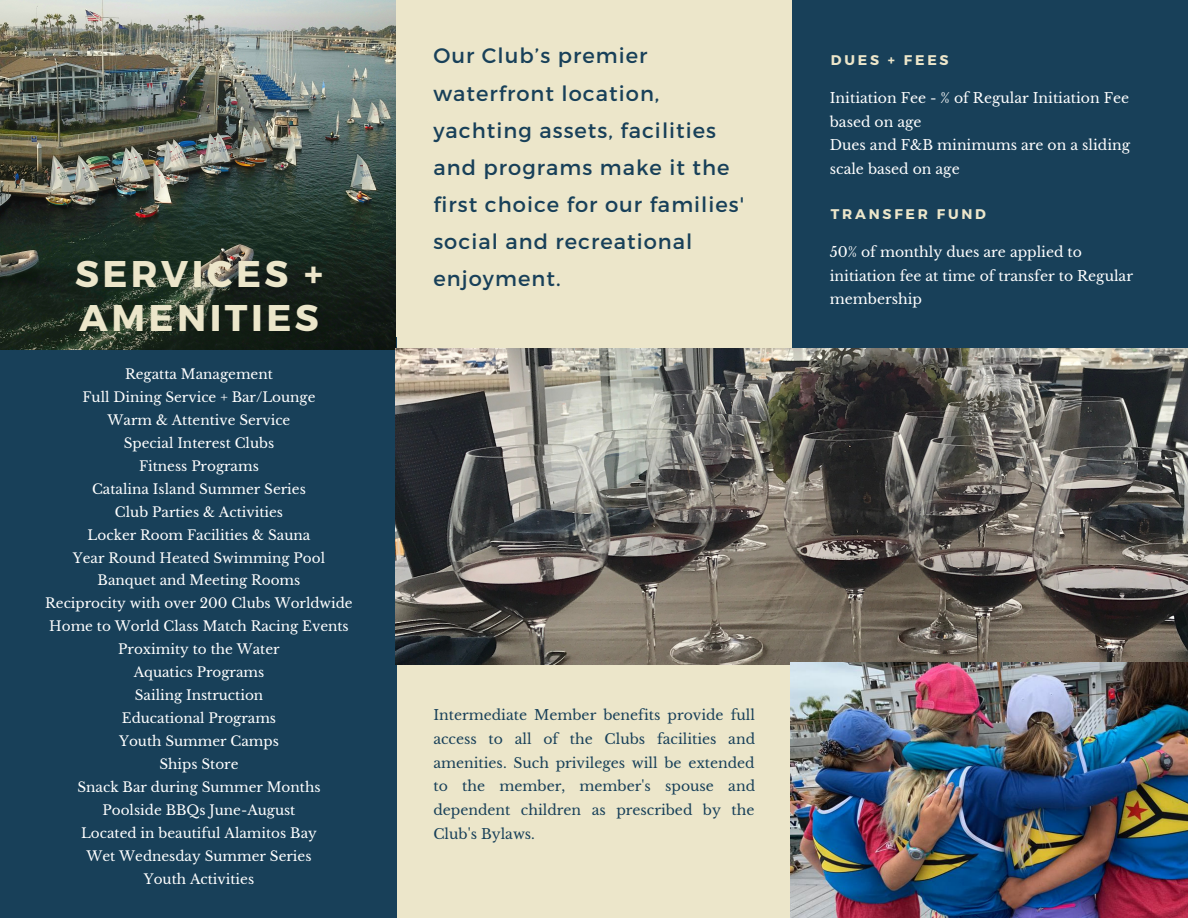
<style>
.page{position:relative;width:1188px;height:918px;background:#ece6ca}
.page>*{position:absolute;margin:0;border:0;box-sizing:border-box;transform-origin:0 0}
.t1{font:700 37.2px/43.8px "Montserrat";letter-spacing:.095em;color:#ece6ca}
.t2{font:21px/37.2px "Montserrat";letter-spacing:.05em;color:#184059}
.t3{font:13.95px/23.7px "Libre Baskerville";color:#184059;text-align:justify}
.t4{font:13.95px/23.7px "Libre Baskerville";color:#fff}
.t5{font:700 13.95px "Montserrat";letter-spacing:.2em;color:#ece6ca}
.t6{font:13.65px/23px "Libre Baskerville";color:#fff;text-align:center}
</style>
<div class="page">
<div style="left:792px;top:0;width:396px;height:366px;background:#184059"></div>
<div style="left:0;top:338px;width:396px;height:580px;background:#184059"></div>
<img style="left:0;top:0;width:396px;height:350px">
<img style="left:396px;top:348px;width:792px;height:316px">
<img style="left:791px;top:663px;width:397px;height:255px">
<h1 class="t1" style="left:75px;top:250px;width:249px">SERVICES +<br>AMENITIES</h1>
<p class="t6" style="left:45px;top:363px;width:309px">Regatta Management<br>Full Dining Service + Bar/Lounge<br>Warm &amp; Attentive Service<br>Special Interest Clubs<br>Fitness Programs<br>Catalina Island Summer Series<br>Club Parties &amp; Activities<br>Locker Room Facilities &amp; Sauna<br>Year Round Heated Swimming Pool<br>Banquet and Meeting Rooms<br>Reciprocity with over 200 Clubs Worldwide<br>Home to World Class Match Racing Events<br>Proximity to the Water<br>Aquatics Programs<br>Sailing Instruction<br>Educational Programs<br>Youth Summer Camps<br>Ships Store<br>Snack Bar during Summer Months<br>Poolside BBQs June-August<br>Located in beautiful Alamitos Bay<br>Wet Wednesday Summer Series<br>Youth Activities</p>
<h2 class="t2" style="left:433px;top:36px;width:312px">Our Club’s premier waterfront location, yachting assets, facilities and programs make it the first choice for our families' social and recreational enjoyment.</h2>
<p class="t5" style="left:831px;top:51px;width:119px">DUES + FEES</p>
<p class="t4" style="left:830px;top:86px;width:302px">Initiation Fee - % of Regular Initiation Fee based on age<br>Dues and F&amp;B minimums are on a sliding scale based on age</p>
<p class="t5" style="left:831px;top:205px;width:157px">TRANSFER FUND</p>
<p class="t4" style="left:830px;top:240px;width:305px">50% of monthly dues are applied to initiation fee at time of transfer to Regular membership</p>
<p class="t3" style="left:433px;top:704px;width:323px">Intermediate Member benefits provide full access to all of the Clubs facilities and amenities. Such privileges will be extended to the member, member's spouse and dependent children as prescribed by the Club's Bylaws.</p>
</div>
